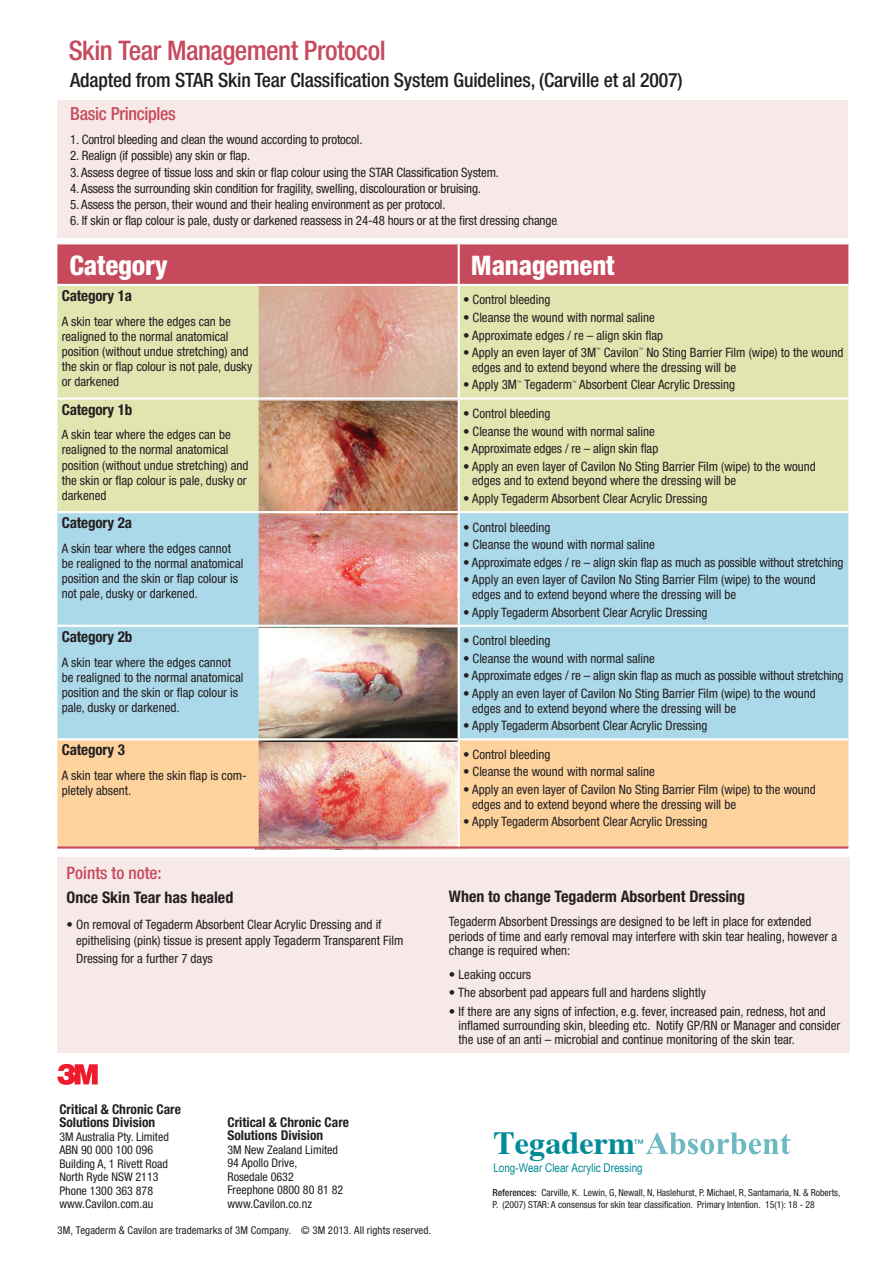
<style>
.page{position:relative;width:893px;height:1263px;background:#fff}
.page>*{position:absolute;margin:0;border:0;box-sizing:border-box;transform-origin:0 0}
.t1{font:700 32.25px "Times";color:#008b98}
.t2{font:500 condensed 27px "Helvetica Neue";letter-spacing:-.02em;color:#c6495c}
.t3{font:800 condensed 27px "Helvetica Neue";letter-spacing:-.01em;color:#fff}
.t4{font:500 condensed 19.8px "Helvetica Neue";letter-spacing:-.01em;color:#231f20}
.t5{font:500 condensed 18px "Helvetica Neue";letter-spacing:-.02em;color:#c6495c}
.t6{font:500 condensed 17.25px "Helvetica Neue";color:#c6495c}
.t7{font:700 condensed 15.9px "Helvetica Neue";color:#231f20}
.t8{font:700 condensed 15.15px "Helvetica Neue";letter-spacing:-.01em;color:#231f20}
.t9{font:700 condensed 13.5px/13.5px "Helvetica Neue";color:#231f20}
.t10{font:condensed 12.9px/15.1px "Helvetica Neue";color:#231f20}
.t11{font:12.15px "Arial Narrow";color:#008b98}
.t12{font:condensed 12px/13.5px "Helvetica Neue";color:#231f20}
.t13{font:condensed 10.8px "Helvetica Neue";letter-spacing:.015em;color:#231f20}
.t14{font:10.35px "Helvetica Neue";color:#008b98}
.t15{font:condensed 9.75px/12px "Helvetica Neue";color:#231f20}
.t16{font:condensed 4.5px "Helvetica Neue";color:#231f20}
.s1{font-size:8.25px}
.s2{font-weight:500}
</style>
<div class="page">
<svg style="left:646px;top:1132px;width:144px;height:23px"></svg>
<div style="left:57px;top:100px;width:791px;height:137px;background:#f8e9e9"></div>
<div style="left:57px;top:857px;width:792px;height:196px;background:#f8e9e9"></div>
<div style="left:57px;top:244px;width:791px;height:40px;background:#c6495c"></div>
<svg style="left:57px;top:286px;width:791px;height:225px;background:#dad1a4"></svg>
<svg style="left:57px;top:513px;width:791px;height:225px;background:#b2c9d2"></svg>
<svg style="left:57px;top:740px;width:791px;height:106px;background:#f5c69c"></svg>
<hr style="left:57px;top:397px;width:202px;height:3px;background:#fff">
<hr style="left:259px;top:397px;width:200px;height:3px;background:#fff">
<hr style="left:459px;top:397px;width:389px;height:3px;background:#fff">
<hr style="left:57px;top:625px;width:202px;height:2px;background:#fff">
<hr style="left:259px;top:625px;width:200px;height:2px;background:#fff">
<hr style="left:459px;top:625px;width:389px;height:2px;background:#fff">
<hr style="left:57px;top:846px;width:202px;height:3px;background:#c6495c">
<hr style="left:259px;top:846px;width:200px;height:3px;background:#c6495c">
<hr style="left:459px;top:846px;width:389px;height:3px;background:#c6495c">
<hr style="left:458px;top:244px;width:2px;height:40px;background:#fff">
<hr style="left:458px;top:286px;width:2px;height:111px;background:#fff">
<hr style="left:458px;top:400px;width:2px;height:111px;background:#fff">
<hr style="left:458px;top:513px;width:2px;height:112px;background:#fff">
<hr style="left:458px;top:627px;width:2px;height:111px;background:#fff">
<hr style="left:458px;top:740px;width:2px;height:106px;background:#fff">
<svg style="left:57px;top:1064px;width:41px;height:21px"></svg>
<h2 class="t2" style="left:69px;top:34px;width:319px">Skin Tear Management Protocol</h2>
<h3 class="t4" style="left:70px;top:68px;width:614px">Adapted from STAR Skin Tear Classification System Guidelines, (Carville et al 2007)</h3>
<h3 class="t5" style="left:70px;top:103px;width:107px">Basic Principles</h3>
<p class="t10" style="left:70px;top:132px;width:294px">1. Control bleeding and clean the wound according to protocol.</p>
<p class="t10" style="left:70px;top:148px;width:182px">2. Realign (if possible) any skin or flap.</p>
<p class="t10" style="left:70px;top:164px;width:430px">3. Assess degree of tissue loss and skin or flap colour using the STAR Classification System.</p>
<p class="t10" style="left:70px;top:180px;width:412px">4. Assess the surrounding skin condition for fragility, swelling, discolouration or bruising.</p>
<p class="t10" style="left:70px;top:197px;width:377px">5. Assess the person, their wound and their healing environment as per protocol.</p>
<p class="t10" style="left:70px;top:213px;width:489px">6. If skin or flap colour is pale, dusty or darkened reassess in 24-48 hours or at the first dressing change<span class="s1">.</span></p>
<h2 class="t3" style="left:70px;top:249px;width:100px">Category</h2>
<h2 class="t3" style="left:471px;top:249px;width:145px">Management</h2>
<p class="t8" style="left:62px;top:286px;width:72px">Category 1a</p>
<p class="t10" style="left:62px;top:314px;width:192px">A skin tear where the edges can be realigned to the normal anatomical position (without undue stretching) and the skin or flap colour is not pale, dusky or darkened</p>
<p class="t10" style="left:463px;top:292px;width:89px">• Control bleeding</p>
<p class="t10" style="left:463px;top:310px;width:193px">• Cleanse the wound with normal saline</p>
<p class="t10" style="left:463px;top:327px;width:202px">• Approximate edges / re – align skin flap</p>
<p class="t10" style="left:463px;top:345px;width:135px">• Apply an even layer of 3M</p>
<p class="t16" style="left:596px;top:347px;width:6px">™</p>
<p class="t10" style="left:604px;top:345px;width:36px">Cavilon</p>
<p class="t16" style="left:639px;top:347px;width:6px">™</p>
<p class="t10" style="left:472px;top:345px;width:373px;line-height:14.5px;text-indent:174px">No Sting Barrier Film (wipe) to the wound edges and to extend beyond where the dressing will be</p>
<p class="t10" style="left:463px;top:377px;width:56px">• Apply 3M</p>
<p class="t16" style="left:517px;top:379px;width:6px">™</p>
<p class="t10" style="left:525px;top:377px;width:49px">Tegaderm</p>
<p class="t16" style="left:572px;top:379px;width:6px">™</p>
<p class="t10" style="left:579px;top:377px;width:157px">Absorbent Clear Acrylic Dressing</p>
<p class="t8" style="left:62px;top:400px;width:72px">Category 1b</p>
<p class="t10" style="left:62px;top:427px;width:188px">A skin tear where the edges can be realigned to the normal anatomical position (without undue stretching) and the skin or flap colour is pale, dusky or darkened</p>
<p class="t8" style="left:62px;top:514px;width:72px">Category 2a</p>
<p class="t10" style="left:62px;top:541px;width:183px">A skin tear where the edges cannot be realigned to the normal anatomical position and the skin or flap colour is not pale, dusky or darkened.</p>
<p class="t8" style="left:62px;top:627px;width:72px">Category 2b</p>
<p class="t10" style="left:62px;top:654px;width:183px">A skin tear where the edges cannot be realigned to the normal anatomical position and the skin or flap colour is pale, dusky or darkened.</p>
<p class="t8" style="left:62px;top:741px;width:65px">Category 3</p>
<p class="t10" style="left:62px;top:768px;width:187px">A skin tear where the skin flap is com&shy;pletely absent.</p>
<h3 class="t6" style="left:67px;top:862px;width:97px">Points to note:</h3>
<p class="t7" style="left:67px;top:887px;width:168px">Once Skin Tear has healed</p>
<p class="t10" style="left:76px;top:916px;width:329px;line-height:17px;text-indent:-10px">• On removal of Tegaderm Absorbent Clear Acrylic Dressing and if epithelising (pink) tissue is present apply Tegaderm Transparent Film<br>Dressing for a further 7 days</p>
<p class="t10" style="left:463px;top:406px;width:89px">• Control bleeding</p>
<p class="t10" style="left:463px;top:423px;width:193px">• Cleanse the wound with normal saline</p>
<p class="t10" style="left:463px;top:441px;width:197px">• Approximate edges / re – align skin flap</p>
<p class="t10" style="left:472px;top:459px;width:345px;line-height:14.5px;text-indent:-9px">• Apply an even layer of Cavilon No Sting Barrier Film (wipe) to the wound edges and to extend beyond where the dressing will be</p>
<p class="t10" style="left:463px;top:491px;width:246px">• Apply Tegaderm Absorbent Clear Acrylic Dressing</p>
<p class="t10" style="left:463px;top:519px;width:89px">• Control bleeding</p>
<p class="t10" style="left:463px;top:537px;width:193px">• Cleanse the wound with normal saline</p>
<p class="t10" style="left:463px;top:554px;width:382px">• Approximate edges / re – align skin flap as much as possible without stretching</p>
<p class="t10" style="left:472px;top:572px;width:345px;line-height:14.5px;text-indent:-9px">• Apply an even layer of Cavilon No Sting Barrier Film (wipe) to the wound edges and to extend beyond where the dressing will be</p>
<p class="t10" style="left:463px;top:604px;width:246px">• Apply Tegaderm Absorbent Clear Acrylic Dressing</p>
<p class="t10" style="left:463px;top:633px;width:89px">• Control bleeding</p>
<p class="t10" style="left:463px;top:650px;width:193px">• Cleanse the wound with normal saline</p>
<p class="t10" style="left:463px;top:668px;width:382px">• Approximate edges / re – align skin flap as much as possible without stretching</p>
<p class="t10" style="left:472px;top:686px;width:345px;line-height:14.5px;text-indent:-9px">• Apply an even layer of Cavilon No Sting Barrier Film (wipe) to the wound edges and to extend beyond where the dressing will be</p>
<p class="t10" style="left:463px;top:718px;width:246px">• Apply Tegaderm Absorbent Clear Acrylic Dressing</p>
<p class="t10" style="left:463px;top:746px;width:89px">• Control bleeding</p>
<p class="t10" style="left:463px;top:764px;width:193px">• Cleanse the wound with normal saline</p>
<p class="t10" style="left:472px;top:782px;width:345px;line-height:14.5px;text-indent:-9px">• Apply an even layer of Cavilon No Sting Barrier Film (wipe) to the wound edges and to extend beyond where the dressing will be</p>
<p class="t10" style="left:463px;top:814px;width:246px">• Apply Tegaderm Absorbent Clear Acrylic Dressing</p>
<p class="t7" style="left:449px;top:887px;width:298px">When to change Tegaderm Absorbent Dressing</p>
<p class="t10" style="left:449px;top:915px;width:390px;line-height:14.2px">Tegaderm Absorbent Dressings are designed to be left in place for extended periods of time and early removal may interfere with skin tear healing, however a change is required when:</p>
<p class="t10" style="left:449px;top:967px;width:84px">• Leaking occurs</p>
<p class="t10" style="left:449px;top:985px;width:259px">• The absorbent pad appears full and hardens slightly</p>
<p class="t10" style="left:458px;top:1004px;width:383px;line-height:14.2px;text-indent:-10px">• If there are any signs of infection, e.g. fever, increased pain, redness, hot and inflamed surrounding skin, bleeding etc. Notify GP/RN or Manager and consider the use of an anti – microbial and continue monitoring of the skin tear.</p>
<p class="t9" style="left:59px;top:1102px;width:123px">Critical &amp; Chronic Care<br>Solutions Division</p>
<p class="t12" style="left:59px;top:1129px;width:111px">3M Australia Pty. Limited<br>ABN 90 000 100 096<br>Building A, 1 Rivett Road<br>North Ryde NSW 2113<br>Phone 1300 363 878 www.Cavilon.com.au</p>
<p class="t9" style="left:227px;top:1115px;width:123px">Critical &amp; Chronic Care<br>Solutions Division</p>
<p class="t12" style="left:227px;top:1142px;width:117px">3M New Zealand Limited<br>94 Apollo Drive,<br>Rosedale 0632<br>Freephone 0800 80 81 82 www.Cavilon.co.nz</p>
<p class="t13" style="left:57px;top:1224px;width:375px">3M, Tegaderm &amp; Cavilon are trademarks of 3M Company. © 3M 2013. All rights reserved.</p>
<h1 class="t1" style="left:493px;top:1112px;width:143px">Tegaderm</h1>
<p class="t14" style="left:634px;top:1137px;width:12px">™</p>
<p class="t11" style="left:493px;top:1161px;width:151px">Long-Wear Clear Acrylic Dressing</p>
<p class="t15" style="left:493px;top:1187px;width:349px"><span class="s2">References:</span> Carville, K. Lewin, G, Newall, N, Haslehurst, P. Michael, R, Santamaria, N. &amp; Roberts,<br>P. (2007) STAR: A consensus for skin tear classification. Primary Intention. 15(1): 18 - 28</p>
</div>
